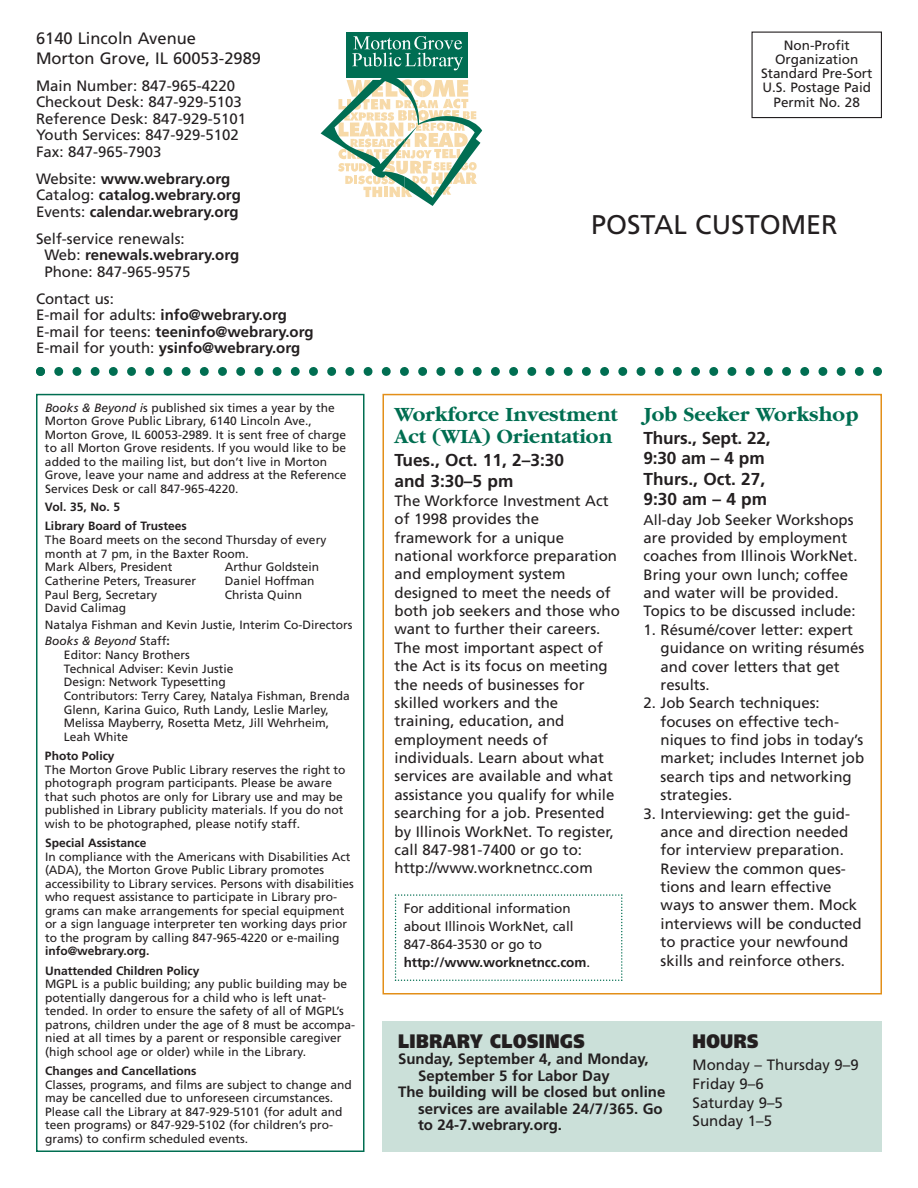
<style>
.page{position:relative;width:918px;height:1188px;background:#fff}
.page>*{position:absolute;margin:0;border:0;box-sizing:border-box;transform-origin:0 0}
.t1{font:27px "Frutiger";color:#231f20}
.t2{font:700 21px/22.5px "Garamond";color:#006e51}
.t3{font:900 19.5px "Frutiger";letter-spacing:.03em;color:#231f20;scale:.85 1}
.t4{font:700 17.25px/20.5px "Frutiger";color:#231f20}
.t5{font:16.5px/19.8px "Frutiger";color:#231f20}
.t6{font:15px/18.5px "Frutiger";color:#231f20}
.t7{font:700 15px/16.5px "Frutiger";color:#231f20}
.t8{font:13.5px/14.2px "Frutiger";letter-spacing:-.005em;color:#231f20;text-align:center}
.t9{font:12px/13.5px "Frutiger";color:#231f20}
.t10{font:700 12px/19.5px "Frutiger";color:#231f20}
.s1{font-weight:400}
.s2{font-weight:700}
.s3{font-style:italic}
.s4{font-size:14.25px}
</style>
<div class="page">
<div style="left:382px;top:1022px;width:500px;height:130px;background:#cbe0d9"></div>
<div style="left:752px;top:32px;width:130px;height:86px;border:1px solid #231f20"></div>
<svg style="left:36px;top:367px;width:846px;height:9px"></svg>
<div style="left:36px;top:394px;width:328px;height:758px;border:2px solid #006e51"></div>
<div style="left:347px;top:32px;width:121px;height:46px;background:#006e53"></div>
<svg style="left:321px;top:36px;width:161px;height:170px"></svg>
<div style="left:383px;top:394px;width:499px;height:600px;border:2px solid #e38f18"></div>
<svg style="left:395px;top:894px;width:228px;height:87px"></svg>
<h3 class="t5" style="left:36px;top:29px;width:227px">6140 Lincoln Avenue<br>Morton Grove, IL 60053-2989</h3>
<p class="t6" style="left:36px;top:78px;width:212px;line-height:16.5px">Main Number: 847-965-4220<br>Checkout Desk: 847-929-5103<br>Reference Desk: 847-929-5101<br>Youth Services: 847-929-5102<br>Fax: 847-965-7903</p>
<p class="t7" style="left:36px;top:171px;width:206px"><span class="s1">Website:</span> www.webrary.org<br><span class="s1">Catalog:</span> catalog.webrary.org<br><span class="s1">Events:</span> calendar.webrary.org</p>
<p class="t6" style="left:44px;top:231px;width:197px;line-height:16.5px;text-indent:-8px">Self-service renewals:<br>Web: <span class="s2">renewals.webrary.org<br></span>Phone: 847-965-9575</p>
<p class="t6" style="left:36px;top:291px;width:279px;line-height:16.5px">Contact us:<br>E-mail for adults: <span class="s2">info@webrary.org<br></span>E-mail for teens: <span class="s2">teeninfo@webrary.org<br></span>E-mail for youth: <span class="s2">ysinfo@webrary.org</span></p>
<p class="t9" style="left:45px;top:402px;width:303px"><span class="s3">Books &amp; Beyond i</span>s published six times a year by the Morton Grove Public Library, 6140 Lincoln Ave., Morton Grove, IL 60053-2989. It is sent free of charge to all Morton Grove residents. If you would like to be added to the mailing list, but don’t live in Morton Grove, leave your name and address at the Reference Services Desk or call 847-965-4220.</p>
<p class="t10" style="left:45px;top:498px;width:143px">Vol. 35, No. 5<br>Library Board of Trustees</p>
<p class="t9" style="left:45px;top:534px;width:283px">The Board meets on the second Thursday of every month at 7 pm, in the Baxter Room.<br>Mark Albers, President</p>
<p class="t9" style="left:225px;top:561px;width:96px">Arthur Goldstein</p>
<p class="t9" style="left:45px;top:575px;width:153px">Catherine Peters, Treasurer</p>
<p class="t9" style="left:225px;top:575px;width:91px">Daniel Hoffman</p>
<p class="t9" style="left:45px;top:589px;width:114px">Paul Berg, Secretary</p>
<p class="t9" style="left:225px;top:589px;width:79px">Christa Quinn</p>
<p class="t9" style="left:45px;top:601px;width:309px;line-height:16.5px">David Calimag<br>Natalya Fishman and Kevin Justie, Interim Co-Directors<br><span class="s3">Books &amp; Beyond</span> Staff<span class="s2">:</span></p>
<p class="t9" style="left:64px;top:649px;width:287px">Editor: Nancy Brothers<br>Technical Adviser: Kevin Justie<br>Design: Network Typesetting<br>Contributors: Terry Carey, Natalya Fishman, Brenda Glenn, Karina Guico, Ruth Landy, Leslie Marley, Melissa Mayberry, Rosetta Metz, Jill Wehrheim, Leah White</p>
<p class="t10" style="left:45px;top:747px;width:71px">Photo Policy</p>
<p class="t9" style="left:45px;top:764px;width:302px">The Morton Grove Public Library reserves the right to photograph program participants. Please be aware that such photos are only for Library use and may be published in Library publicity materials. If you do not wish to be photographed, please notify staff.</p>
<p class="t10" style="left:45px;top:834px;width:103px">Special Assistance</p>
<p class="t9" style="left:45px;top:851px;width:310px">In compliance with the Americans with Disabilities Act (ADA), the Morton Grove Public Library promotes accessibility to Library services. Persons with disabilities who request assistance to participate in Library pro&shy;grams can make arrangements for special equipment or a sign language interpreter ten working days prior to the program by calling 847-965-4220 or e-mailing</p>
<p class="t10" style="left:45px;top:942px;width:156px">info@webrary.org.<br>Unattended Children Policy</p>
<p class="t9" style="left:45px;top:978px;width:312px">MGPL is a public building; any public building may be potentially dangerous for a child who is left unat&shy;tended. In order to ensure the safety of all of MGPL’s patrons, children under the age of 8 must be accompa&shy;nied at all times by a parent or responsible caregiver (high school age or older) while in the Library.</p>
<p class="t10" style="left:45px;top:1062px;width:153px">Changes and Cancellations</p>
<p class="t9" style="left:45px;top:1079px;width:308px">Classes, programs, and films are subject to change and may be cancelled due to unforeseen circumstances.<br>Please call the Library at 847-929-5101 (for adult and teen programs) or 847-929-5102 (for children’s pro&shy;grams) to confirm scheduled events.</p>
<p class="t8" style="left:761px;top:39px;width:113px">Non-Profit<br>Organization<br>Standard Pre-Sort<br>U.S. Postage Paid<br>Permit No. 28</p>
<h1 class="t1" style="left:591px;top:214px;width:248px">POSTAL CUSTOMER</h1>
<h2 class="t2" style="left:395px;top:402px;width:225px">Workforce Investment<br>Act (WIA) Orientation</h2>
<h3 class="t4" style="left:395px;top:452px;width:171px">Tues., Oct. 11, 2–3:30 and 3:30–5 pm</h3>
<p class="t6" style="left:395px;top:492px;width:227px">The Workforce Investment Act of 1998 provides the framework for a unique national workforce preparation and employment system designed to meet the needs of both job seekers and those who want to further their careers.<br>The most important aspect of the Act is its focus on meeting the needs of businesses for skilled workers and the training, education, and employment needs of individuals. Learn about what services are available and what assistance you qualify for while searching for a job. Presented by Illinois WorkNet. To register, call 847-981-7400 or go to: http://www.worknetncc.com</p>
<p class="t8" style="left:404px;top:901px;width:188px;line-height:18px;text-align:left">For additional information about Illinois WorkNet, call<br>847-864-3530 or go to <span class="s2">http://www.worknetncc.com</span>.</p>
<h2 class="t2" style="left:644px;top:402px;width:217px">Job Seeker Workshop</h2>
<h3 class="t4" style="left:644px;top:429px;width:129px">Thurs., Sept. 22,<br>9:30 am – 4 pm<br>Thurs., Oct. 27,<br>9:30 am – 4 pm</h3>
<p class="t6" style="left:644px;top:511px;width:216px"><span class="s4">Al</span>l-day Job Seeker Workshops are provided by employment coaches from Illinois WorkNet.<br>Bring your own lunch; coffee and water will be provided.<br>Topics to be discussed include:</p>
<p class="t6" style="left:661px;top:622px;width:205px;text-indent:-17px">1. Résumé/cover letter: expert guidance on writing résumés and cover letters that get results.</p>
<p class="t6" style="left:661px;top:695px;width:205px;text-indent:-17px">2. Job Search techniques: focuses on effective tech&shy;niques to find jobs in today’s market; includes Internet job search tips and networking strategies.</p>
<p class="t6" style="left:661px;top:805px;width:203px;text-indent:-17px">3. Interviewing: get the guid&shy;ance and direction needed for interview preparation.<br>Review the common ques&shy;tions and learn effective ways to answer them. Mock interviews will be conducted to practice your newfound skills and reinforce others.</p>
<h3 class="t3" style="left:398px;top:1033px;width:221px">LIBRARY CLOSINGS</h3>
<p class="t7" style="left:398px;top:1052px;width:252px">Sunday, September 4, and Monday,</p>
<p class="t7" style="left:418px;top:1068px;width:193px">September 5 for Labor Day</p>
<p class="t7" style="left:398px;top:1085px;width:269px">The building will be closed but online</p>
<p class="t7" style="left:418px;top:1101px;width:246px">services are available 24/7/365. Go</p>
<p class="t7" style="left:418px;top:1118px;width:146px">to 24-7.webrary.org.</p>
<h3 class="t3" style="left:693px;top:1033px;width:79px">HOURS</h3>
<p class="t6" style="left:693px;top:1057px;width:168px">Monday – Thursday 9–9<br>Friday 9–6<br>Saturday 9–5<br>Sunday 1–5</p>
</div>
